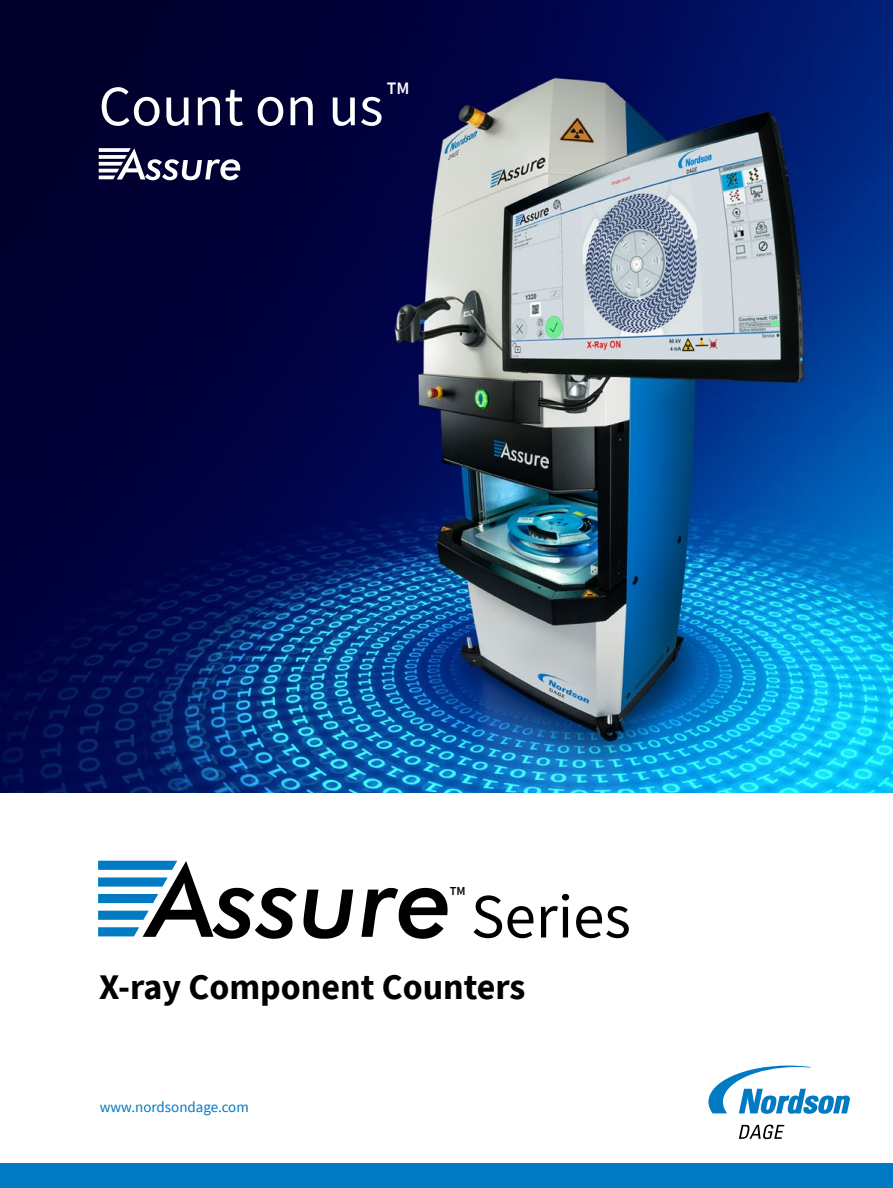
<style>
.page{position:relative;width:893px;height:1188px;background:#fff}
.page>*{position:absolute;margin:0;border:0;box-sizing:border-box;transform-origin:0 0}
.t1{font:63px "Source Sans Pro";color:#000}
.t2{font:57px "Source Sans Pro";color:#fff}
.t3{font:700 36px "Source Sans Pro";color:#000}
.t4{font:600 17.55px "Source Sans Pro";color:#fff}
.t5{font:15px "Source Sans Pro";color:#007ac2}
.t6{font:600 12.3px "Source Sans Pro";color:#000}
</style>
<div class="page">
<img style="left:0;top:0;width:893px;height:793px">
<svg style="left:739px;top:1125px;width:45px;height:14px"></svg>
<svg style="left:708px;top:1066px;width:142px;height:48px"></svg>
<svg style="left:99px;top:148px;width:141px;height:32px"></svg>
<svg style="left:361px;top:888px;width:87px;height:51px"></svg>
<svg style="left:303px;top:890px;width:50px;height:49px"></svg>
<svg style="left:98px;top:861px;width:199px;height:78px"></svg>
<div style="left:0;top:1163px;width:893px;height:25px;background:#007ac2"></div>
<h2 class="t2" style="left:99px;top:70px;width:286px">Count on us</h2>
<p class="t4" style="left:387px;top:77px;width:24px">TM</p>
<p class="t6" style="left:450px;top:883px;width:17px">TM</p>
<h1 class="t1" style="left:471px;top:876px;width:161px">Series</h1>
<p class="t3" style="left:99px;top:962px;width:428px">X-ray Component Counters</p>
<p class="t5" style="left:100px;top:1098px;width:151px">www.nordsondage.com</p>
</div>
